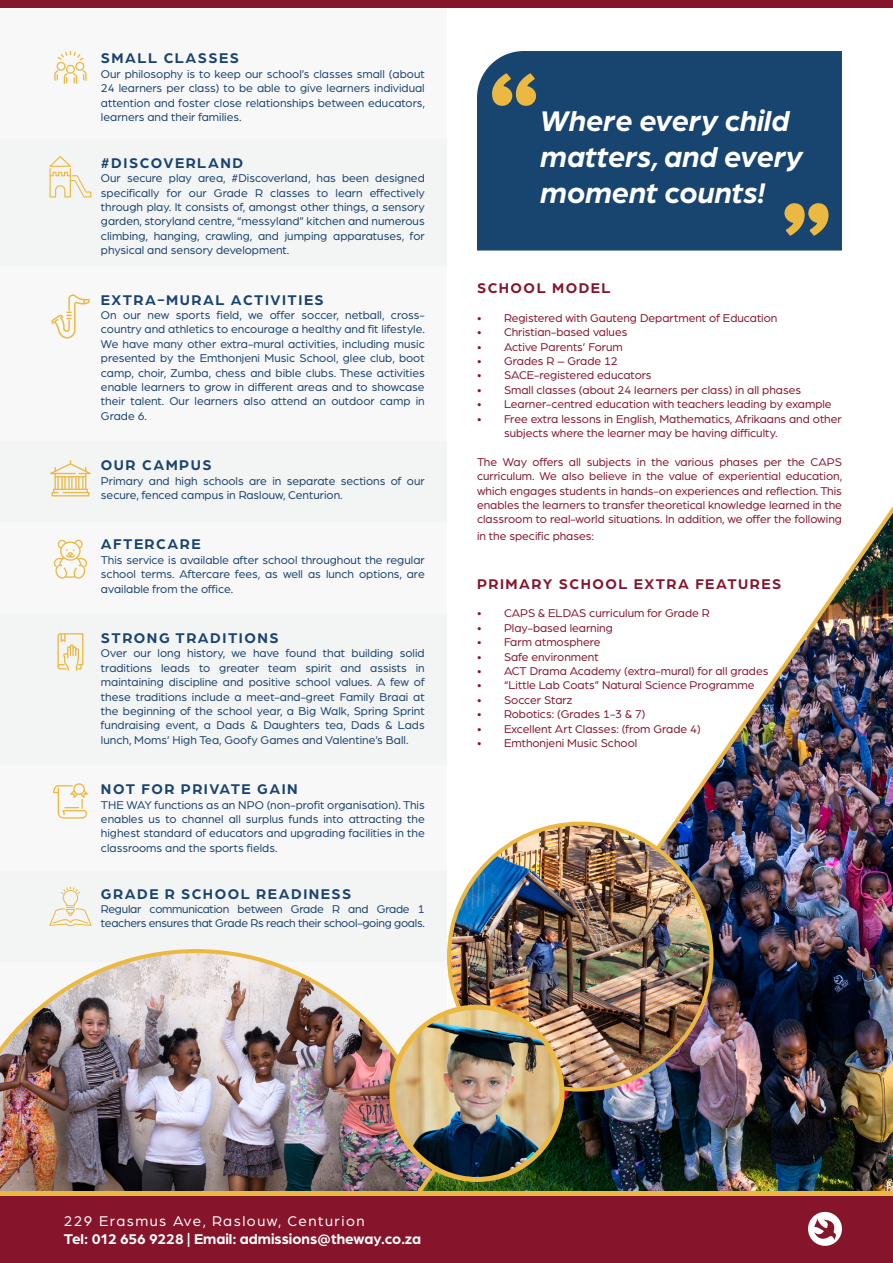
<style>
.page{position:relative;width:893px;height:1263px;background:#fff}
.page>*{position:absolute;margin:0;border:0;box-sizing:border-box;transform-origin:0 0}
.t1{font:italic 700 30.15px/36.3px "Arboria";color:#fff}
.t2{font:700 15px "Arboria";letter-spacing:.1em;color:#1a436f}
.t3{font:700 15px "Arboria";color:#fff}
.t4{font:700 15px "Arboria";letter-spacing:.1em;color:#86152c}
.t5{font:15px "Arboria";letter-spacing:.1em;color:#fff}
.t6{font:12px/14.4px "Arboria";color:#1a436f;text-align:justify}
.t7{font:12px/14.4px "Arboria";color:#86152c}
.t8{font:12px/14.4px "Arboria";letter-spacing:-.02em;color:#1a436f}
</style>
<div class="page">
<div style="left:0;top:0;width:446px;height:1191px;background:#f8f8f9"></div>
<div style="left:0;top:871px;width:446px;height:90px;background:#f3f4f4"></div>
<img style="left:0;top:949px;width:367px;height:242px">
<img style="left:372px;top:1024px;width:42px;height:167px">
<img style="left:414px;top:513px;width:479px;height:678px">
<img style="left:449px;top:824px;width:262px;height:265px">
<img style="left:392px;top:1007px;width:170px;height:172px">
<div style="left:389px;top:1005px;width:176px;height:177px;border:5px solid #ebb942;border-radius:50%"></div>
<div style="left:0;top:140px;width:446px;height:126px;background:#f3f4f4"></div>
<div style="left:0;top:442px;width:446px;height:80px;background:#f3f4f4"></div>
<div style="left:0;top:613px;width:446px;height:152px;background:#f3f4f4"></div>
<div style="left:0;top:1191px;width:893px;height:72px;background:linear-gradient(to right,#ebb942,#ebb942)"></div>
<div style="left:0;top:1197px;width:893px;height:66px;background:#86152c"></div>
<svg style="left:808px;top:1212px;width:34px;height:34px"></svg>
<svg style="left:51px;top:294px;width:39px;height:44px"></svg>
<svg style="left:50px;top:460px;width:41px;height:36px"></svg>
<svg style="left:57px;top:633px;width:26px;height:38px"></svg>
<svg style="left:54px;top:51px;width:33px;height:33px"></svg>
<svg style="left:54px;top:540px;width:33px;height:39px"></svg>
<svg style="left:53px;top:783px;width:35px;height:35px"></svg>
<div style="left:0;top:0;width:893px;height:8px;background:#86152c"></div>
<div style="left:477px;top:51px;width:365px;height:200px;background:#184470"></div>
<svg style="left:784px;top:203px;width:44px;height:33px"></svg>
<svg style="left:492px;top:73px;width:44px;height:33px"></svg>
<svg style="left:49px;top:887px;width:43px;height:39px"></svg>
<svg style="left:49px;top:156px;width:42px;height:41px"></svg>
<p class="t2" style="left:101px;top:48px;width:140px">SMALL CLASSES</p>
<p class="t6" style="left:101px;top:66px;width:326px">Our philosophy is to keep our school’s classes small (about 24 learners per class) to be able to give learners individual attention and foster close relationships between educators, learners and their families.</p>
<p class="t2" style="left:101px;top:152px;width:144px">#DISCOVERLAND</p>
<p class="t6" style="left:101px;top:170px;width:325px">Our secure play area, #Discoverland, has been designed specifically for our Grade R classes to learn effectively through play. It consists of, amongst other things, a sensory garden, storyland centre, “messyland” kitchen and numerous climbing, hanging, crawling, and jumping apparatuses, for physical and sensory development.</p>
<p class="t2" style="left:101px;top:289px;width:224px">EXTRA-MURAL ACTIVITIES</p>
<p class="t6" style="left:101px;top:307px;width:326px">On our new sports field, we offer soccer, netball, cross&shy;country and athletics to encourage a healthy and fit lifestyle.<br>We have many other extra-mural activities, including music presented by the Emthonjeni Music School, glee club, boot camp, choir, Zumba, chess and bible clubs. These activities enable learners to grow in different areas and to showcase their talent. Our learners also attend an outdoor camp in Grade 6.</p>
<p class="t2" style="left:101px;top:455px;width:112px">OUR CAMPUS</p>
<p class="t6" style="left:101px;top:473px;width:325px">Primary and high schools are in separate sections of our secure, fenced campus in Raslouw, Centurion.</p>
<p class="t2" style="left:101px;top:534px;width:101px">AFTERCARE</p>
<p class="t6" style="left:101px;top:552px;width:325px">This service is available after school throughout the regular school terms. Aftercare fees, as well as lunch options, are available from the office.</p>
<p class="t2" style="left:101px;top:628px;width:179px">STRONG TRADITIONS</p>
<p class="t6" style="left:101px;top:646px;width:325px">Over our long history, we have found that building solid traditions leads to greater team spirit and assists in maintaining discipline and positive school values. A few of these traditions include a meet-and-greet Family Braai at the beginning of the school year, a Big Walk, Spring Sprint fundraising event, a Dads &amp; Daughters tea, Dads &amp; Lads lunch, Moms’ High Tea, Goofy Games and Valentine’s Ball.</p>
<p class="t2" style="left:101px;top:779px;width:198px">NOT FOR PRIVATE GAIN</p>
<p class="t6" style="left:101px;top:797px;width:325px">THE WAY functions as an NPO (non-profit organisation). This enables us to channel all surplus funds into attracting the highest standard of educators and upgrading facilities in the classrooms and the sports fields.</p>
<p class="t2" style="left:101px;top:883px;width:252px">GRADE R SCHOOL READINESS</p>
<p class="t8" style="left:101px;top:901px;width:326px">Regular communication between Grade R and Grade 1 teachers ensures that Grade Rs reach their school-going goals.</p>
<h1 class="t1" style="left:541px;top:101px;width:264px">Where every child matters, and every moment counts!</h1>
<p class="t4" style="left:477px;top:278px;width:135px">SCHOOL MODEL</p>
<p class="t7" style="left:477px;top:310px;width:302px">• Registered with Gauteng Department of Education</p>
<p class="t7" style="left:477px;top:324px;width:152px">• Christian-based values</p>
<p class="t7" style="left:477px;top:339px;width:147px">• Active Parents’ Forum</p>
<p class="t7" style="left:477px;top:353px;width:142px">• Grades R – Grade 12</p>
<p class="t7" style="left:477px;top:368px;width:176px">• SACE-registered educators</p>
<p class="t7" style="left:477px;top:382px;width:326px">• Small classes (about 24 learners per class) in all phases</p>
<p class="t7" style="left:477px;top:396px;width:356px">• Learner-centred education with teachers leading by example</p>
<p class="t7" style="left:504px;top:411px;width:339px;text-indent:-27px">• Free extra lessons in English, Mathematics, Afrikaans and other subjects where the learner may be having difficulty.</p>
<p class="t7" style="left:477px;top:454px;width:367px;text-align:justify">The Way offers all subjects in the various phases per the CAPS curriculum. We also believe in the value of experiential education, which engages students in hands-on experiences and reflection. This enables the learners to transfer theoretical knowledge learned in the classroom to real-world situations. In addition, we offer the following</p>
<p class="t7" style="left:477px;top:528px;width:119px">in the specific phases:</p>
<p class="t4" style="left:477px;top:573px;width:306px">PRIMARY SCHOOL EXTRA FEATURES</p>
<p class="t7" style="left:477px;top:606px;width:234px">• CAPS &amp; ELDAS curriculum for Grade R</p>
<p class="t7" style="left:477px;top:620px;width:137px">• Play-based learning</p>
<p class="t7" style="left:477px;top:634px;width:125px">• Farm atmosphere</p>
<p class="t7" style="left:477px;top:649px;width:123px">• Safe environment</p>
<p class="t7" style="left:477px;top:663px;width:293px">• ACT Drama Academy (extra-mural) for all grades</p>
<p class="t7" style="left:477px;top:678px;width:279px">• “Little Lab Coats” Natural Science Programme</p>
<p class="t7" style="left:477px;top:692px;width:97px">• Soccer Starz</p>
<p class="t7" style="left:477px;top:706px;width:170px">• Robotics: (Grades 1-3 &amp; 7)</p>
<p class="t7" style="left:477px;top:721px;width:225px">• Excellent Art Classes: (from Grade 4)</p>
<p class="t7" style="left:477px;top:735px;width:162px">• Emthonjeni Music School</p>
<p class="t5" style="left:64px;top:1211px;width:302px">229 Erasmus Ave, Raslouw, Centurion</p>
<p class="t3" style="left:64px;top:1229px;width:359px">Tel: 012 656 9228 | Email: admissions@theway.co.za</p>
</div>
